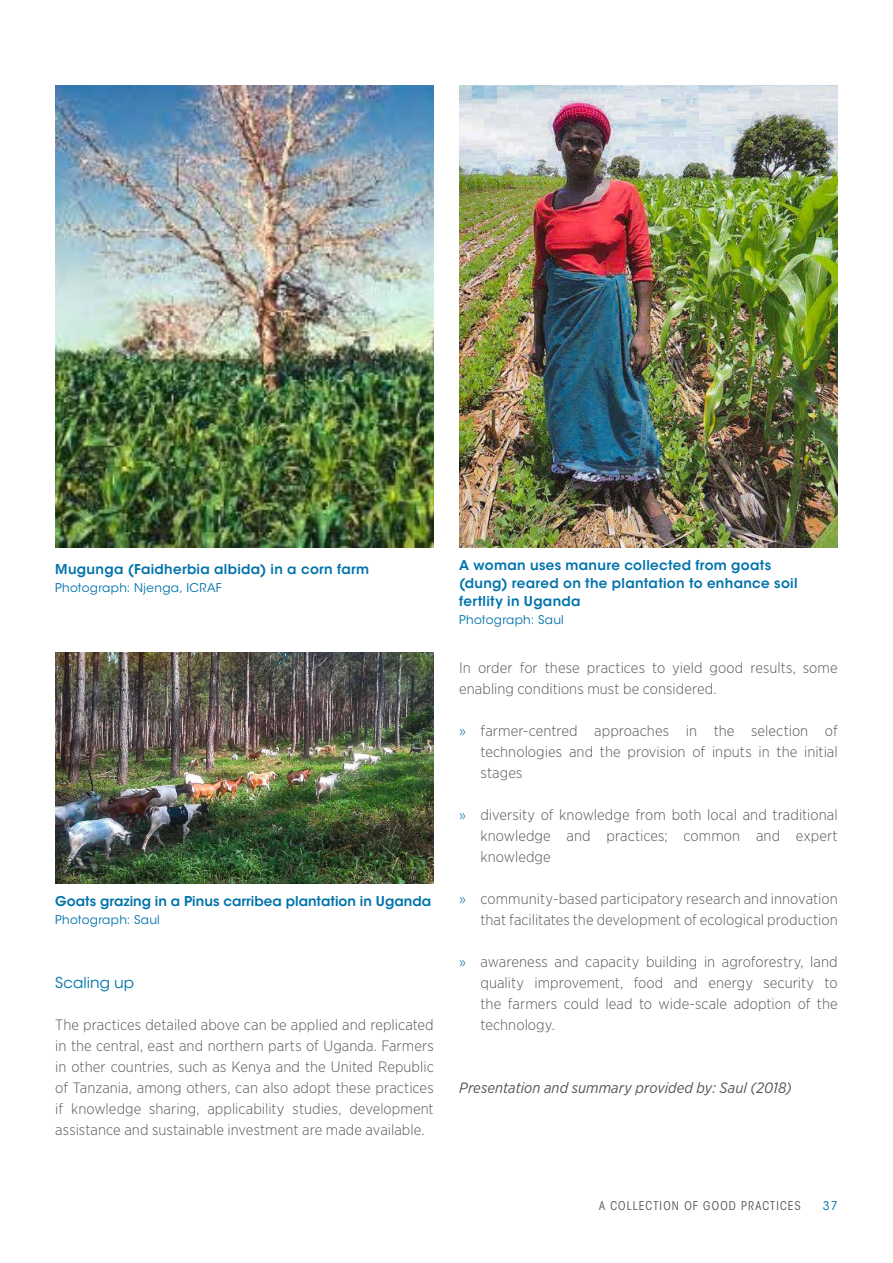
<style>
.page{position:relative;width:893px;height:1263px;background:#fff}
.page>*{position:absolute;margin:0;border:0;box-sizing:border-box;transform-origin:0 0}
.t1{font:300 15px/21px "Gotham Narrow";letter-spacing:.005em;color:#565656;text-align:justify}
.t2{font:italic 15px "Gotham Narrow";letter-spacing:.005em;color:#565656}
.t3{font:15px "ITC Avant Garde Std";letter-spacing:.005em;color:#0073ab}
.t4{font:600 13.5px/18px "ITC Avant Garde Std";letter-spacing:.02em;color:#0073ab}
.t5{font:12px "ITC Avant Garde Std";letter-spacing:.025em;color:#0073ab}
.t6{font:condensed 12px "ITC Avant Garde Std";letter-spacing:.1em;color:#565656}
.s1{color:#0073ab}
</style>
<div class="page">
<img style="left:55px;top:85px;width:379px;height:462px">
<img style="left:459px;top:85px;width:379px;height:462px">
<img style="left:55px;top:652px;width:379px;height:231px">
<p class="t4" style="left:55px;top:560px;width:315px">Mugunga (Faidherbia albida) in a corn farm</p>
<p class="t5" style="left:55px;top:580px;width:168px">Photograph: Njenga, ICRAF</p>
<p class="t4" style="left:55px;top:892px;width:377px">Goats grazing in a Pinus carribea plantation in Uganda</p>
<p class="t5" style="left:55px;top:912px;width:106px">Photograph: Saul</p>
<p class="t3" style="left:55px;top:974px;width:80px">Scaling up</p>
<p class="t1" style="left:55px;top:1014px;width:380px">The practices detailed above can be applied and replicated in the central, east and northern parts of Uganda. Farmers in other countries, such as Kenya and the United Republic of Tanzania, among others, can also adopt these practices if knowledge sharing, applicability studies, development assistance and sustainable investment are made available.</p>
<p class="t4" style="left:459px;top:556px;width:340px">A woman uses manure collected from goats (dung) reared on the plantation to enhance soil fertlity in Uganda</p>
<p class="t5" style="left:459px;top:612px;width:106px">Photograph: Saul</p>
<p class="t1" style="left:459px;top:657px;width:380px">In order for these practices to yield good results, some enabling conditions must be considered.</p>
<p class="t1" style="left:480px;top:720px;width:359px;text-indent:-21px"><span class="s1">»</span> farmer-centred approaches in the selection of technologies and the provision of inputs in the initial stages</p>
<p class="t1" style="left:480px;top:804px;width:359px;text-indent:-21px"><span class="s1">»</span> diversity of knowledge from both local and traditional knowledge and practices; common and expert knowledge</p>
<p class="t1" style="left:459px;top:888px;width:380px;text-align:right"><span class="s1">»</span> community-based participatory research and innovation that facilitates the development of ecological production</p>
<p class="t1" style="left:480px;top:951px;width:359px;text-indent:-21px"><span class="s1">»</span> awareness and capacity building in agroforestry, land quality improvement, food and energy security to the farmers could lead to wide-scale adoption of the technology.</p>
<p class="t2" style="left:459px;top:1078px;width:334px">Presentation and summary provided by: Saul (2018)</p>
<p class="t6" style="left:599px;top:1198px;width:203px">A COLLECTION OF GOOD PRACTICES</p>
<p class="t5" style="left:823px;top:1198px;width:17px">37</p>
</div>
